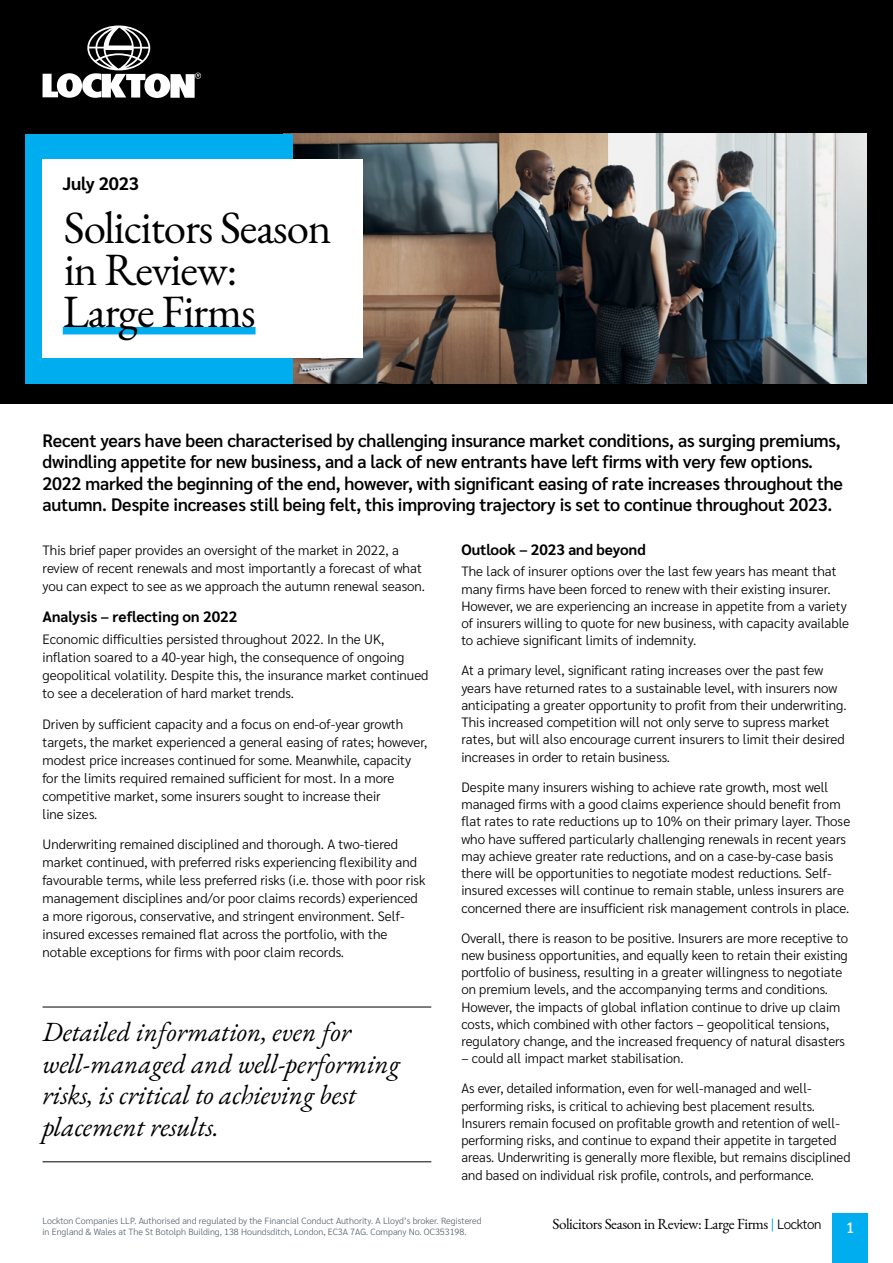
<style>
.page{position:relative;width:893px;height:1263px;background:#fff}
.page>*{position:absolute;margin:0;border:0;box-sizing:border-box;transform-origin:0 0}
.t1{font:45px/42px "EB Garamond";letter-spacing:-.025em;color:#000}
.t2{font:italic 27px/31.5px "EB Garamond";color:#000}
.t3{font:600 18px/21.6px "Sarabun";letter-spacing:-.01em;color:#000}
.t4{font:700 18px "Sarabun";letter-spacing:-.01em;color:#000}
.t5{font:700 15px "Sarabun";color:#000}
.t6{font:15px "EB Garamond";letter-spacing:-.025em;color:#000}
.t7{font:500 15px "Sarabun";color:#fff}
.t8{font:300 13.5px/17.2px "Sarabun";color:#000}
.t9{font:300 9px/10.8px "Sarabun";color:#5b6770}
.s1{font-family:"Sarabun";font-weight:300;color:#00aeef}
.s2{font-family:"Sarabun";font-weight:300;font-size:13.5px}
</style>
<div class="page">
<div style="left:832px;top:1213px;width:36px;height:50px;background:#00aeef"></div>
<div style="left:0;top:0;width:893px;height:404px;background:#000"></div>
<img style="left:293px;top:134px;width:573px;height:249px">
<div style="left:26px;top:134px;width:267px;height:249px;background:#00aeef"></div>
<svg style="left:43px;top:26px;width:158px;height:72px"></svg>
<div style="left:43px;top:159px;width:320px;height:199px;background:#fff"></div>
<div style="left:63px;top:327px;width:193px;height:7px;background:#00aeef"></div>
<hr style="left:43px;top:1007px;width:388px;height:1px;background:#000">
<hr style="left:43px;top:1161px;width:388px;height:1px;background:#000">
<h3 class="t4" style="left:63px;top:173px;width:78px">July 2023</h3>
<h1 class="t1" style="left:63px;top:207px;width:270px">Solicitors Season in Review:<br>Large Firms</h1>
<p class="t3" style="left:43px;top:430px;width:802px">Recent years have been characterised by challenging insurance market conditions, as surging premiums, dwindling appetite for new business, and a lack of new entrants have left firms with very few options.<br>2022 marked the beginning of the end, however, with significant easing of rate increases throughout the autumn. Despite increases still being felt, this improving trajectory is set to continue throughout 2023.</p>
<p class="t8" style="left:43px;top:541px;width:384px;line-height:18px">This brief paper provides an oversight of the market in 2022, a review of recent renewals and most importantly a forecast of what you can expect to see as we approach the autumn renewal season.</p>
<p class="t5" style="left:43px;top:608px;width:196px">Analysis – reflecting on 2022</p>
<p class="t8" style="left:43px;top:630px;width:387px;line-height:18px">Economic difficulties persisted throughout 2022. In the UK, inflation soared to a 40-year high, the consequence of ongoing geopolitical volatility. Despite this, the insurance market continued to see a deceleration of hard market trends.</p>
<p class="t8" style="left:43px;top:715px;width:386px;line-height:18px">Driven by sufficient capacity and a focus on end-of-year growth targets, the market experienced a general easing of rates; however, modest price increases continued for some. Meanwhile, capacity for the limits required remained sufficient for most. In a more competitive market, some insurers sought to increase their<br>line sizes.</p>
<p class="t8" style="left:43px;top:836px;width:384px;line-height:18px">Underwriting remained disciplined and thorough. A two-tiered market continued, with preferred risks experiencing flexibility and favourable terms, while less preferred risks (i.e. those with poor risk management disciplines and/or poor claims records) experienced a more rigorous, conservative, and stringent environment. Self&shy;insured excesses remained flat across the portfolio, with the notable exceptions for firms with poor claim records.</p>
<p class="t5" style="left:461px;top:541px;width:186px">Outlook – 2023 and beyond</p>
<p class="t8" style="left:461px;top:563px;width:389px">The lack of insurer options over the last few years has meant that many firms have been forced to renew with their existing insurer.<br>However, we are experiencing an increase in appetite from a variety of insurers willing to quote for new business, with capacity available to achieve significant limits of indemnity.</p>
<p class="t8" style="left:461px;top:662px;width:387px">At a primary level, significant rating increases over the past few years have returned rates to a sustainable level, with insurers now anticipating a greater opportunity to profit from their underwriting.<br>This increased competition will not only serve to supress market rates, but will also encourage current insurers to limit their desired increases in order to retain business.</p>
<p class="t8" style="left:461px;top:778px;width:390px">Despite many insurers wishing to achieve rate growth, most well managed firms with a good claims experience should benefit from flat rates to rate reductions up to 10% on their primary layer. Those who have suffered particularly challenging renewals in recent years may achieve greater rate reductions, and on a case-by-case basis there will be opportunities to negotiate modest reductions. Self&shy;insured excesses will continue to remain stable, unless insurers are concerned there are insufficient risk management controls in place.</p>
<p class="t8" style="left:461px;top:929px;width:388px">Overall, there is reason to be positive. Insurers are more receptive to new business opportunities, and equally keen to retain their existing portfolio of business, resulting in a greater willingness to negotiate on premium levels, and the accompanying terms and conditions.<br>However, the impacts of global inflation continue to drive up claim costs, which combined with other factors – geopolitical tensions, regulatory change, and the increased frequency of natural disasters</p>
<p class="t8" style="left:461px;top:1050px;width:224px">– could all impact market stabilisation.</p>
<p class="t8" style="left:461px;top:1080px;width:391px">As ever, detailed information, even for well-managed and well&shy;performing risks, is critical to achieving best placement results.<br>Insurers remain focused on profitable growth and retention of well&shy;performing risks, and continue to expand their appetite in targeted areas. Underwriting is generally more flexible, but remains disciplined and based on individual risk profile, controls, and performance.</p>
<h2 class="t2" style="left:43px;top:1017px;width:359px">Detailed information, even for well-managed and well-performing risks, is critical to achieving best placement results.</h2>
<p class="t9" style="left:43px;top:1216px;width:441px">Lockton Companies LLP. Authorised and regulated by the Financial Conduct Authority. A Lloyd’s broker. Registered in England &amp; Wales at The St Botolph Building, 138 Houndsditch, London, EC3A 7AG. Company No. OC353198.</p>
<p class="t6" style="left:553px;top:1214px;width:270px">Solicitors Season in Review: Large Firms <span class="s1">|</span> <span class="s2">Lockton</span></p>
<p class="t7" style="left:846px;top:1219px;width:10px">1</p>
</div>
